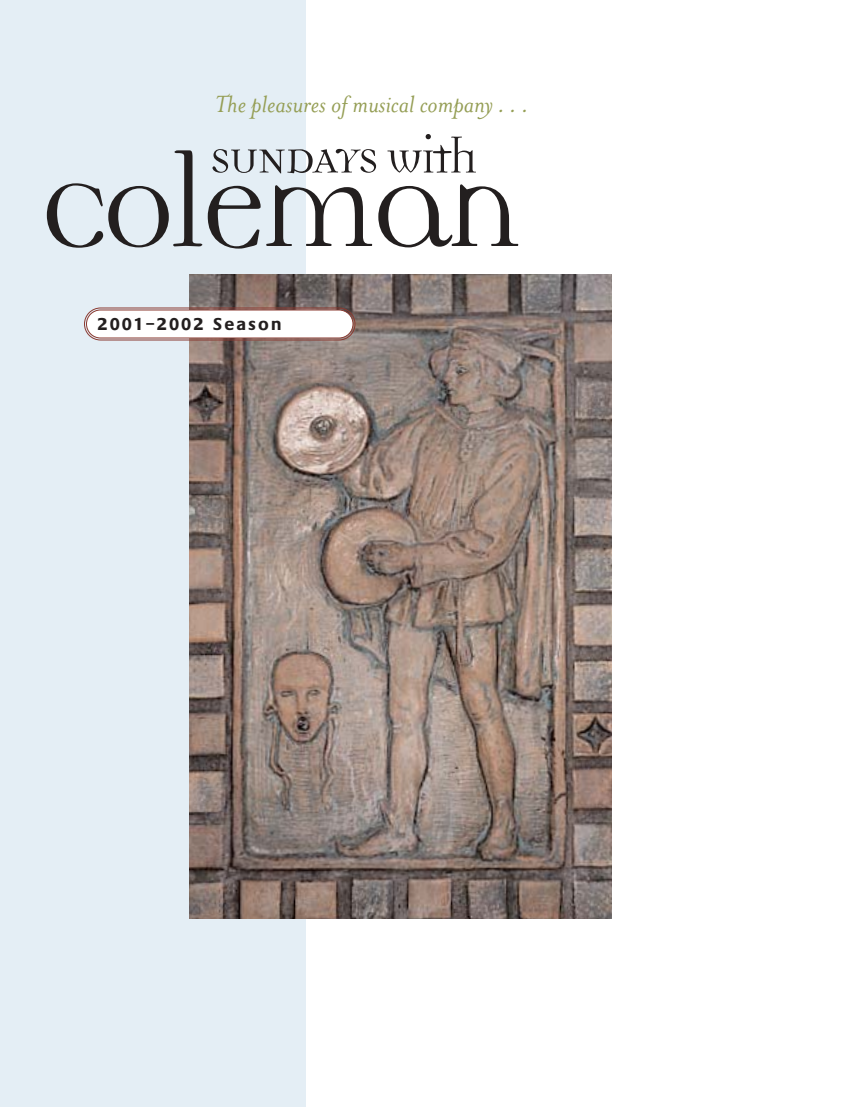
<style>
.page{position:relative;width:864px;height:1107px;background:#fff}
.page>*{position:absolute;margin:0;border:0;box-sizing:border-box;transform-origin:0 0}
.t1{font:144px "Democratica";letter-spacing:-.06em;color:#231f1f}
.t2{font:54px "Democratica";letter-spacing:-.055em;color:#231f1f}
.t3{font:italic 27px "Mrs Eaves";color:#959e55}
.t4{font:700 18px "Praxis";letter-spacing:.115em;color:#231f1f}
</style>
<div class="page">
<div style="left:0;top:0;width:306px;height:1107px;background:#e4eef5"></div>
<img style="left:189px;top:274px;width:423px;height:645px">
<svg style="left:84px;top:307px;width:272px;height:34px;background:#e6dcdb"></svg>
<p class="t3" style="left:215px;top:87px;width:315px">The pleasures of musical company . . .</p>
<h2 class="t2" style="left:210px;top:137px;width:270px">SUNDAYS with</h2>
<h1 class="t1" style="left:38px;top:152px;width:487px">Coleman</h1>
<p class="t4" style="left:97px;top:317px;width:186px">2001–2002 Season</p>
</div>
